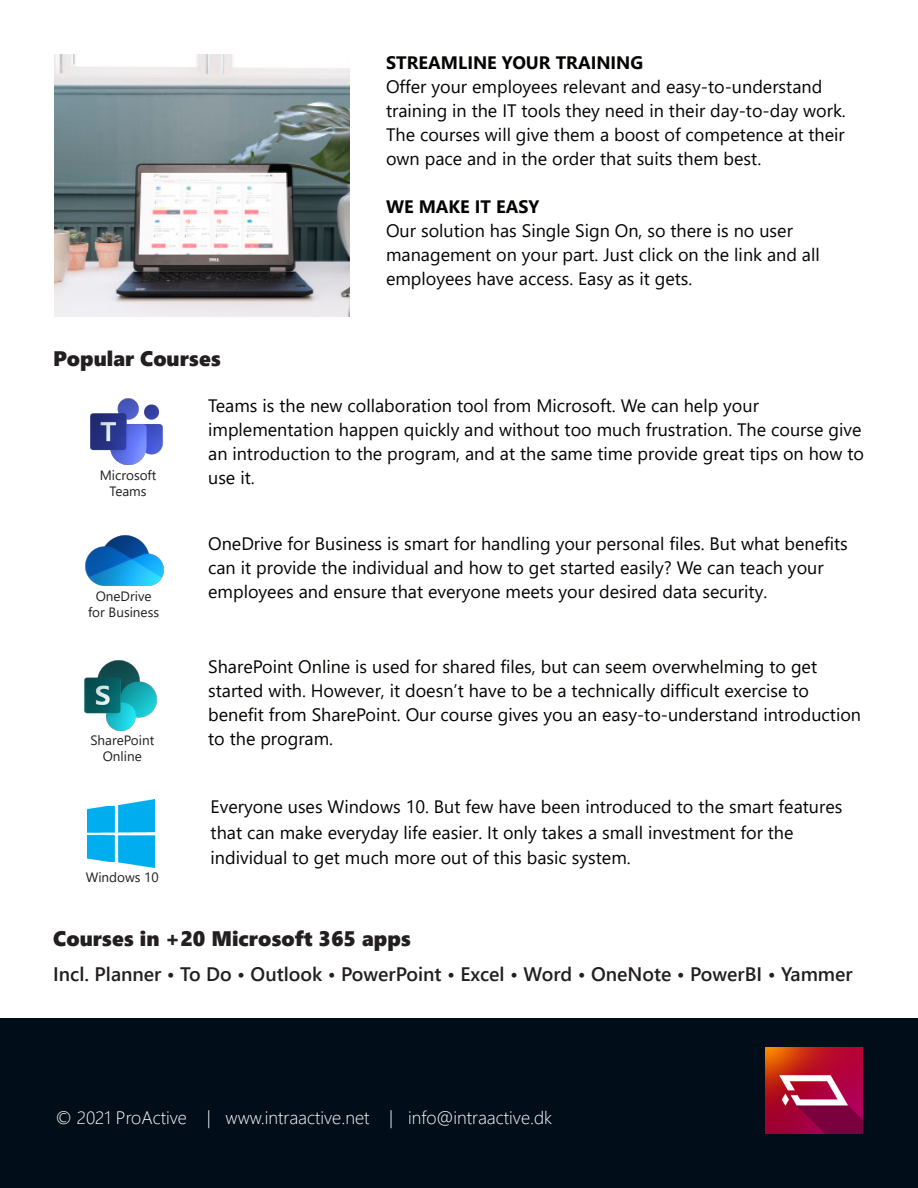
<style>
.page{position:relative;width:918px;height:1188px;background:#fff}
.page>*{position:absolute;margin:0;border:0;box-sizing:border-box;transform-origin:0 0}
.t1{font:21px "Segoe UI Black";color:#231f20}
.t2{font:600 19.5px "Segoe UI";color:#231f20}
.t3{font:18px/24px "Segoe UI";color:#040503}
.t4{font:300 18px "Segoe UI";color:#fff}
.t5{font:700 18px "Segoe UI";color:#040503}
.t6{font:13.5px/16.2px "Segoe UI";color:#231f20;text-align:center}
</style>
<div class="page">
<div style="left:0;top:1018px;width:918px;height:170px;background:#010e19"></div>
<img style="left:765px;top:1048px;width:97px;height:86px">
<img style="left:55px;top:54px;width:295px;height:263px">
<img style="left:85px;top:660px;width:71px;height:70px">
<img style="left:90px;top:399px;width:72px;height:66px">
<img style="left:86px;top:536px;width:78px;height:49px">
<img style="left:87px;top:800px;width:68px;height:68px">
<p class="t1" style="left:53px;top:343px;width:169px">Popular Courses</p>
<p class="t5" style="left:386px;top:46px;width:259px">STREAMLINE YOUR TRAINING</p>
<p class="t3" style="left:386px;top:73px;width:461px">Offer your employees relevant and easy-to-understand training in the IT tools they need in their day-to-day work.<br>The courses will give them a boost of competence at their own pace and in the order that suits them best.</p>
<p class="t5" style="left:386px;top:190px;width:155px">WE MAKE IT EASY</p>
<p class="t3" style="left:386px;top:217px;width:435px">Our solution has Single Sign On, so there is no user management on your part. Just click on the link and all employees have access. Easy as it gets.</p>
<p class="t6" style="left:100px;top:466px;width:58px">Microsoft<br>Teams</p>
<p class="t6" style="left:96px;top:587px;width:57px">OneDrive</p>
<p class="t6" style="left:88px;top:603px;width:73px">for Business</p>
<p class="t6" style="left:90px;top:731px;width:65px">SharePoint<br>Online</p>
<p class="t6" style="left:86px;top:868px;width:75px">Windows 10</p>
<p class="t3" style="left:208px;top:392px;width:657px">Teams is the new collaboration tool from Microsoft. We can help your implementation happen quickly and without too much frustration. The course give an introduction to the program, and at the same time provide great tips on how to use it.</p>
<p class="t3" style="left:208px;top:530px;width:641px">OneDrive for Business is smart for handling your personal files. But what benefits can it provide the individual and how to get started easily? We can teach your employees and ensure that everyone meets your desired data security.</p>
<p class="t3" style="left:208px;top:653px;width:654px">SharePoint Online is used for shared files, but can seem overwhelming to get started with. However, it doesn’t have to be a technically difficult exercise to benefit from SharePoint. Our course gives you an easy-to-understand introduction to the program.</p>
<p class="t3" style="left:211px;top:792px;width:633px;line-height:25.5px">Everyone uses Windows 10. But few have been introduced to the smart features that can make everyday life easier. It only takes a small investment for the individual to get much more out of this basic system.</p>
<p class="t1" style="left:53px;top:923px;width:359px">Courses in +20 Microsoft 365 apps</p>
<p class="t2" style="left:53px;top:956px;width:801px">Incl. Planner • To Do • Outlook • PowerPoint • Excel • Word • OneNote • PowerBI • Yammer</p>
<p class="t4" style="left:56px;top:1101px;width:498px">© 2021 ProActive | www.intraactive.net | info@intraactive.dk</p>
</div>
